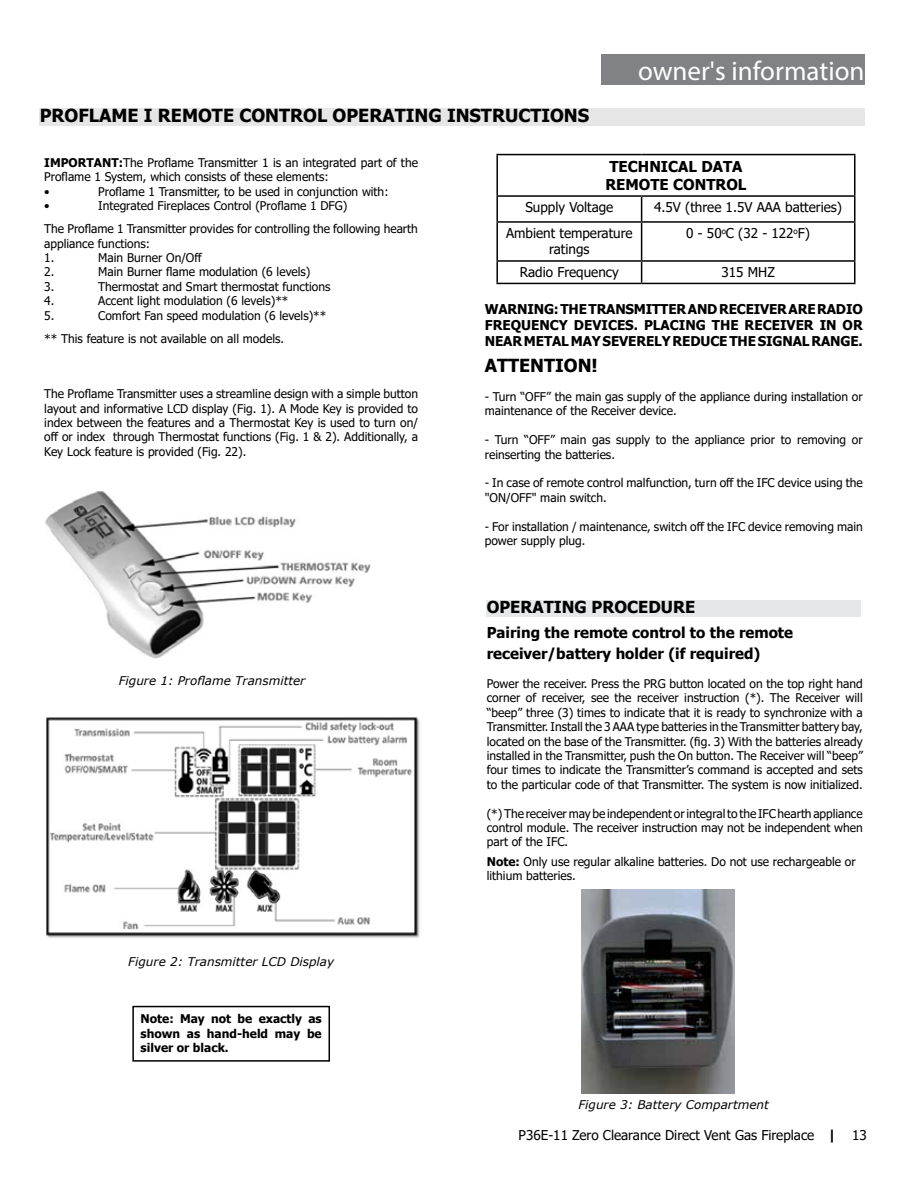
<style>
.page{position:relative;width:918px;height:1188px;background:#fff}
.page>*{position:absolute;margin:0;border:0;box-sizing:border-box;transform-origin:0 0}
.t1{font:27px "Myriad Pro";color:#fff}
.t2{font:700 18px "Tahoma";color:#000}
.t3{font:700 16.5px "Tahoma";color:#000}
.t4{font:700 15px/18px "Tahoma";color:#000}
.t5{font:13.5px/16.2px "Tahoma";color:#000;text-align:center}
.t6{font:700 13.5px/16.2px "Tahoma";letter-spacing:-.01em;color:#000;text-align:justify}
.t7{font:12px/14.4px "Tahoma";color:#000}
.t8{font:italic 12px "Verdana";color:#000}
.t9{font:700 12px/14.4px "Tahoma";color:#000;text-align:justify}
.s1{font-weight:700}
</style>
<div class="page">
<div style="left:601px;top:54px;width:264px;height:31px;background:#808285"></div>
<div style="left:40px;top:108px;width:825px;height:17px;background:#e6e6e6"></div>
<hr style="left:496px;top:154px;width:146px;height:1px;background:#000">
<hr style="left:496px;top:155px;width:2px;height:40px;background:#000">
<hr style="left:642px;top:154px;width:214px;height:1px;background:#000">
<hr style="left:854px;top:155px;width:2px;height:40px;background:#000">
<hr style="left:496px;top:195px;width:146px;height:2px;background:#000">
<hr style="left:496px;top:197px;width:2px;height:24px;background:#000">
<hr style="left:642px;top:195px;width:214px;height:2px;background:#000">
<svg style="left:641px;top:197px;width:1px;height:24px"></svg>
<hr style="left:854px;top:197px;width:2px;height:24px;background:#000">
<hr style="left:496px;top:221px;width:146px;height:2px;background:#000">
<hr style="left:496px;top:223px;width:2px;height:37px;background:#000">
<hr style="left:642px;top:221px;width:214px;height:2px;background:#000">
<hr style="left:641px;top:223px;width:1px;height:37px;background:#000">
<hr style="left:854px;top:223px;width:2px;height:37px;background:#000">
<hr style="left:496px;top:260px;width:146px;height:2px;background:#000">
<hr style="left:496px;top:262px;width:2px;height:21px;background:#000">
<hr style="left:642px;top:260px;width:214px;height:2px;background:#000">
<svg style="left:641px;top:262px;width:1px;height:21px"></svg>
<hr style="left:854px;top:262px;width:2px;height:21px;background:#000">
<hr style="left:496px;top:283px;width:146px;height:1px;background:#000">
<hr style="left:642px;top:283px;width:214px;height:1px;background:#000">
<div style="left:487px;top:600px;width:374px;height:16px;background:#e6e7e8"></div>
<img style="left:582px;top:890px;width:152px;height:203px">
<img style="left:46px;top:717px;width:374px;height:221px">
<img style="left:45px;top:491px;width:326px;height:168px">
<div style="left:132px;top:1006px;width:198px;height:56px;border:2px solid #000"></div>
<h2 class="t2" style="left:40px;top:103px;width:551px">PROFLAME I REMOTE CONTROL OPERATING INSTRUCTIONS</h2>
<h1 class="t1" style="left:638px;top:54px;width:228px">owner's information</h1>
<p class="t7" style="left:44px;top:156px;width:375px"><span class="s1">IMPORTANT:</span>The Proflame Transmitter 1 is an integrated part of the<br>Proflame 1 System, which consists of these elements:<br>•</p>
<p class="t7" style="left:98px;top:185px;width:292px">Proflame 1 Transmitter, to be used in conjunction with:</p>
<p class="t7" style="left:44px;top:199px;width:7px">•</p>
<p class="t7" style="left:98px;top:199px;width:251px">Integrated Fireplaces Control (Proflame 1 DFG)</p>
<p class="t7" style="left:44px;top:222px;width:375px">The Proflame 1 Transmitter provides for controlling the following hearth appliance functions:<br>1.</p>
<p class="t7" style="left:98px;top:251px;width:106px">Main Burner On/Off</p>
<p class="t7" style="left:44px;top:266px;width:12px">2.</p>
<p class="t7" style="left:98px;top:266px;width:214px">Main Burner flame modulation (6 levels)</p>
<p class="t7" style="left:44px;top:280px;width:12px">3.</p>
<p class="t7" style="left:98px;top:280px;width:234px">Thermostat and Smart thermostat functions</p>
<p class="t7" style="left:44px;top:294px;width:12px">4.</p>
<p class="t7" style="left:98px;top:294px;width:192px">Accent light modulation (6 levels)**</p>
<p class="t7" style="left:44px;top:309px;width:12px">5.</p>
<p class="t7" style="left:44px;top:304px;width:284px;line-height:23.4px;text-indent:54px">Comfort Fan speed modulation (6 levels)** ** This feature is not available on all models.</p>
<p class="t7" style="left:44px;top:387px;width:375px;text-align:justify">The Proflame Transmitter uses a streamline design with a simple button layout and informative LCD display (Fig. 1). A Mode Key is provided to index between the features and a Thermostat Key is used to turn on/ off or index through Thermostat functions (Fig. 1 &amp; 2). Additionally, a Key Lock feature is provided (Fig. 22).</p>
<p class="t8" style="left:119px;top:672px;width:188px">Figure 1: Proflame Transmitter</p>
<p class="t8" style="left:128px;top:954px;width:207px">Figure 2: Transmitter LCD Display</p>
<p class="t9" style="left:141px;top:1012px;width:183px">Note: May not be exactly as shown as hand-held may be silver or black.</p>
<p class="t4" style="left:605px;top:158px;width:143px">TECHNICAL DATA<br>REMOTE CONTROL</p>
<p class="t5" style="left:525px;top:200px;width:90px">Supply Voltage</p>
<p class="t5" style="left:654px;top:200px;width:189px">4.5V (three 1.5V AAA batteries)</p>
<p class="t5" style="left:506px;top:226px;width:128px">Ambient temperature ratings</p>
<p class="t5" style="left:686px;top:226px;width:125px">0 - 50<sup>o</sup>C (32 - 122<sup>o</sup>F)</p>
<p class="t5" style="left:520px;top:265px;width:100px">Radio Frequency</p>
<p class="t5" style="left:721px;top:265px;width:55px">315 MHZ</p>
<p class="t6" style="left:485px;top:302px;width:379px">WARNING: THE TRANSMITTER AND RECEIVER ARE RADIO FREQUENCY DEVICES. PLACING THE RECEIVER IN OR NEAR METAL MAY SEVERELY REDUCE THE SIGNAL RANGE.</p>
<h2 class="t2" style="left:485px;top:353px;width:114px">ATTENTION!</h2>
<p class="t7" style="left:485px;top:390px;width:380px">- Turn “OFF” the main gas supply of the appliance during installation or maintenance of the Receiver device.</p>
<p class="t7" style="left:485px;top:433px;width:379px">- Turn “OFF” main gas supply to the appliance prior to removing or reinserting the batteries.</p>
<p class="t7" style="left:485px;top:476px;width:379px">- In case of remote control malfunction, turn off the IFC device using the "ON/OFF" main switch.</p>
<p class="t7" style="left:485px;top:520px;width:380px">- For installation / maintenance, switch off the IFC device removing main power supply plug.</p>
<h3 class="t3" style="left:487px;top:595px;width:210px">OPERATING PROCEDURE</h3>
<p class="t4" style="left:487px;top:622px;width:308px;line-height:21.6px">Pairing the remote control to the remote receiver/battery holder (if required)</p>
<p class="t7" style="left:487px;top:677px;width:378px;text-align:justify">Power the receiver. Press the PRG button located on the top right hand corner of receiver, see the receiver instruction (*). The Receiver will “beep” three (3) times to indicate that it is ready to synchronize with a Transmitter. Install the 3 AAA type batteries in the Transmitter battery bay, located on the base of the Transmitter. (fig. 3) With the batteries already installed in the Transmitter, push the On button. The Receiver will “beep” four times to indicate the Transmitter’s command is accepted and sets to the particular code of that Transmitter. The system is now initialized.</p>
<p class="t7" style="left:487px;top:807px;width:378px;text-align:justify">(*) The receiver may be independent or integral to the IFC hearth appliance control module. The receiver instruction may not be independent when part of the IFC.</p>
<p class="t7" style="left:487px;top:855px;width:370px"><span class="s1">Note:</span> Only use regular alkaline batteries. Do not use rechargeable or lithium batteries.</p>
<p class="t8" style="left:578px;top:1096px;width:192px">Figure 3: Battery Compartment</p>
<p class="t5" style="left:519px;top:1127px;width:350px">P36E-11 Zero Clearance Direct Vent Gas Fireplace <span class="s1">|</span> 13</p>
</div>
